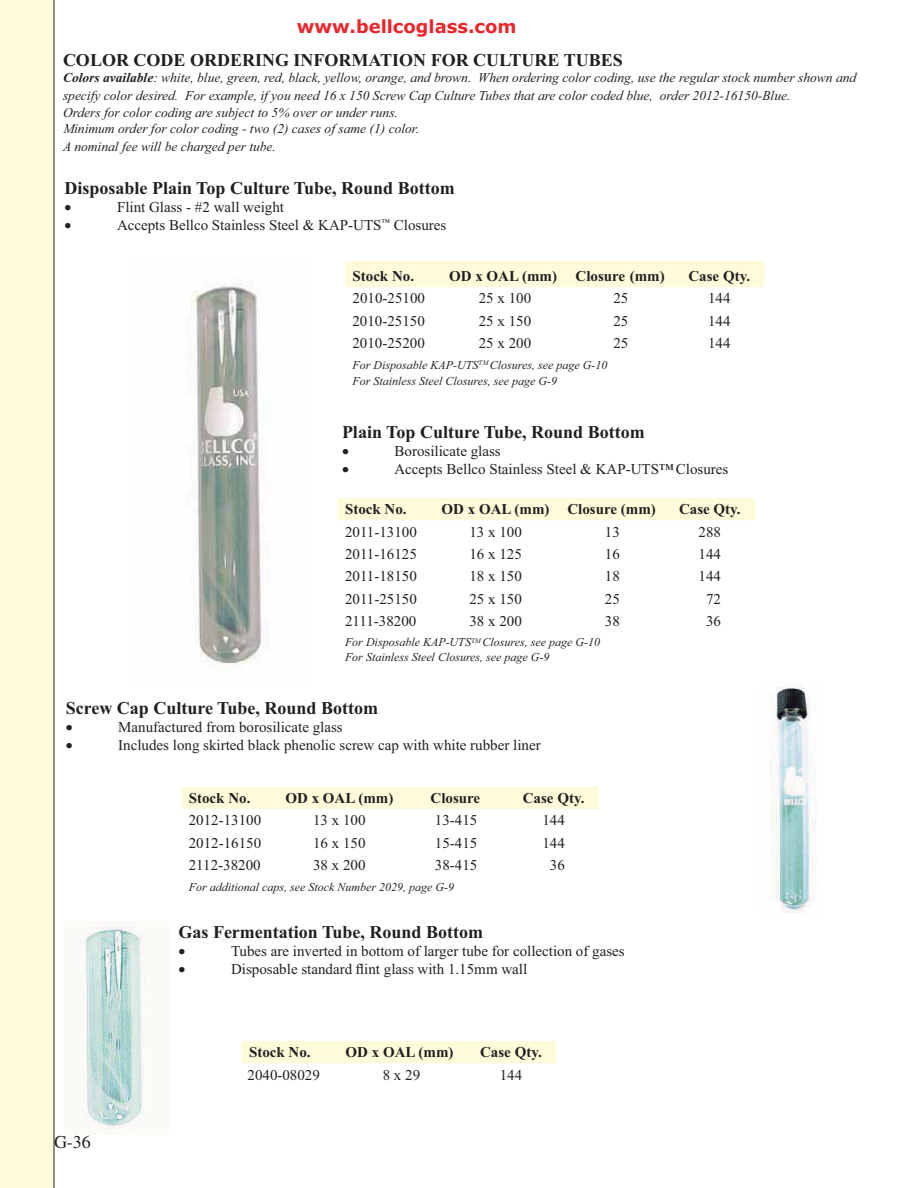
<style>
.page{position:relative;width:918px;height:1188px;background:#fff}
.page>*{position:absolute;margin:0;border:0;box-sizing:border-box;transform-origin:0 0}
.t1{font:700 18px "Times New Roman";color:#231f20}
.t2{font:700 18px "Verdana";color:#ea252b}
.t3{font:15px "Times New Roman";color:#231f20}
.t4{font:700 15px "Times New Roman";color:#231f20}
.t5{font:italic 13.5px/18px "Times New Roman";color:#231f20}
.t6{font:italic 12px/16.2px "Times New Roman";color:#231f20}
.s1{font-weight:700}
</style>
<div class="page">
<div style="left:0;top:0;width:54px;height:1188px;background:#fefbda"></div>
<div style="left:345px;top:261px;width:420px;height:26px;background:#fefbda"></div>
<div style="left:242px;top:1041px;width:314px;height:22px;background:#fefbda"></div>
<div style="left:181px;top:787px;width:418px;height:22px;background:#fefbda"></div>
<div style="left:338px;top:498px;width:417px;height:22px;background:#fefbda"></div>
<img style="left:191px;top:283px;width:71px;height:381px">
<img style="left:772px;top:687px;width:43px;height:226px">
<img style="left:83px;top:925px;width:62px;height:205px">
<p class="t2" style="left:297px;top:17px;width:221px">www.bellcoglass.com</p>
<p class="t1" style="left:63px;top:54px;width:561px">COLOR CODE ORDERING INFORMATION FOR CULTURE TUBES</p>
<p class="t5" style="left:63px;top:70px;width:795px"><span class="s1">Colors available</span>: white, blue, green, red, black, yellow, orange, and brown. When ordering color coding, use the regular stock number shown and specify color desired. For example, if you need 16 x 150 Screw Cap Culture Tubes that are color coded blue, order 2012-16150-Blue.</p>
<p class="t5" style="left:63px;top:105px;width:358px;line-height:16.2px">Orders for color coding are subject to 5% over or under runs.<br>Minimum order for color coding - two (2) cases of same (1) color.</p>
<p class="t5" style="left:63px;top:139px;width:214px">A nominal fee will be charged per tube.</p>
<p class="t1" style="left:65px;top:182px;width:392px">Disposable Plain Top Culture Tube, Round Bottom</p>
<p class="t3" style="left:117px;top:202px;width:169px">Flint Glass - #2 wall weight</p>
<p class="t3" style="left:117px;top:220px;width:331px">Accepts Bellco Stainless Steel &amp; KAP-UTS<sup>™</sup> Closures</p>
<p class="t4" style="left:353px;top:271px;width:63px">Stock No.</p>
<p class="t4" style="left:449px;top:271px;width:217px">OD x OAL (mm) Closure (mm)</p>
<p class="t4" style="left:688px;top:271px;width:63px">Case Qty.</p>
<p class="t3" style="left:353px;top:293px;width:74px">2010-25100</p>
<p class="t3" style="left:479px;top:293px;width:54px">25 x 100</p>
<p class="t3" style="left:613px;top:293px;width:16px">25</p>
<p class="t3" style="left:708px;top:293px;width:24px">144</p>
<p class="t3" style="left:352px;top:315px;width:74px">2010-25150</p>
<p class="t3" style="left:479px;top:315px;width:54px">25 x 150</p>
<p class="t3" style="left:613px;top:315px;width:16px">25</p>
<p class="t3" style="left:708px;top:315px;width:24px">144</p>
<p class="t3" style="left:352px;top:338px;width:74px">2010-25200</p>
<p class="t3" style="left:479px;top:338px;width:54px">25 x 200</p>
<p class="t3" style="left:613px;top:338px;width:16px">25</p>
<p class="t3" style="left:708px;top:338px;width:24px">144</p>
<p class="t6" style="left:353px;top:358px;width:257px">For Disposable KAP-UTS<sup>TM</sup> Closures, see page G-10<br>For Stainless Steel Closures, see page G-9</p>
<p class="t1" style="left:342px;top:426px;width:304px">Plain Top Culture Tube, Round Bottom</p>
<p class="t3" style="left:395px;top:446px;width:108px">Borosilicate glass</p>
<p class="t3" style="left:395px;top:464px;width:335px">Accepts Bellco Stainless Steel &amp; KAP-UTS™Closures</p>
<p class="t4" style="left:345px;top:504px;width:63px">Stock No.</p>
<p class="t4" style="left:442px;top:504px;width:216px">OD x OAL (mm) Closure (mm)</p>
<p class="t4" style="left:679px;top:504px;width:63px">Case Qty.</p>
<p class="t3" style="left:345px;top:526px;width:73px">2011-13100</p>
<p class="t3" style="left:469px;top:526px;width:54px">13 x 100</p>
<p class="t3" style="left:605px;top:526px;width:16px">13</p>
<p class="t3" style="left:699px;top:526px;width:24px">288</p>
<p class="t3" style="left:345px;top:549px;width:73px">2011-16125</p>
<p class="t3" style="left:469px;top:549px;width:54px">16 x 125</p>
<p class="t3" style="left:605px;top:549px;width:16px">16</p>
<p class="t3" style="left:699px;top:549px;width:24px">144</p>
<p class="t3" style="left:345px;top:571px;width:73px">2011-18150</p>
<p class="t3" style="left:469px;top:571px;width:54px">18 x 150</p>
<p class="t3" style="left:605px;top:571px;width:16px">18</p>
<p class="t3" style="left:699px;top:571px;width:24px">144</p>
<p class="t3" style="left:345px;top:593px;width:73px">2011-25150</p>
<p class="t3" style="left:469px;top:593px;width:54px">25 x 150</p>
<p class="t3" style="left:605px;top:593px;width:16px">25</p>
<p class="t3" style="left:706px;top:593px;width:16px">72</p>
<p class="t3" style="left:345px;top:616px;width:73px">2111-38200</p>
<p class="t3" style="left:469px;top:616px;width:54px">38 x 200</p>
<p class="t3" style="left:605px;top:616px;width:16px">38</p>
<p class="t3" style="left:706px;top:616px;width:16px">36</p>
<p class="t6" style="left:345px;top:636px;width:257px;line-height:14.4px">For Disposable KAP-UTS<sup>TM</sup> Closures, see page G-10<br>For Stainless Steel Closures, see page G-9</p>
<p class="t1" style="left:66px;top:702px;width:314px">Screw Cap Culture Tube, Round Bottom</p>
<p class="t3" style="left:118px;top:722px;width:226px">Manufactured from borosilicate glass</p>
<p class="t3" style="left:118px;top:740px;width:424px">Includes long skirted black phenolic screw cap with white rubber liner</p>
<p class="t4" style="left:189px;top:793px;width:63px">Stock No.</p>
<p class="t4" style="left:285px;top:793px;width:109px">OD x OAL (mm)</p>
<p class="t4" style="left:431px;top:793px;width:51px">Closure</p>
<p class="t4" style="left:523px;top:793px;width:63px">Case Qty.</p>
<p class="t3" style="left:189px;top:815px;width:74px">2012-13100</p>
<p class="t3" style="left:313px;top:815px;width:54px">13 x 100</p>
<p class="t3" style="left:435px;top:815px;width:44px">13-415</p>
<p class="t3" style="left:542px;top:815px;width:24px">144</p>
<p class="t3" style="left:189px;top:837px;width:74px">2012-16150</p>
<p class="t3" style="left:313px;top:837px;width:54px">16 x 150</p>
<p class="t3" style="left:435px;top:837px;width:44px">15-415</p>
<p class="t3" style="left:542px;top:837px;width:24px">144</p>
<p class="t3" style="left:189px;top:860px;width:73px">2112-38200</p>
<p class="t3" style="left:313px;top:860px;width:54px">38 x 200</p>
<p class="t3" style="left:435px;top:860px;width:44px">38-415</p>
<p class="t3" style="left:550px;top:860px;width:16px">36</p>
<p class="t6" style="left:189px;top:880px;width:267px">For additional caps, see Stock Number 2029, page G-9</p>
<p class="t1" style="left:179px;top:926px;width:306px">Gas Fermentation Tube, Round Bottom</p>
<p class="t3" style="left:231px;top:945px;width:395px">Tubes are inverted in bottom of larger tube for collection of gases</p>
<p class="t3" style="left:231px;top:963px;width:298px">Disposable standard flint glass with 1.15mm wall</p>
<p class="t4" style="left:249px;top:1047px;width:63px">Stock No.</p>
<p class="t4" style="left:346px;top:1047px;width:109px">OD x OAL (mm)</p>
<p class="t4" style="left:480px;top:1047px;width:63px">Case Qty.</p>
<p class="t3" style="left:248px;top:1069px;width:74px">2040-08029</p>
<p class="t3" style="left:383px;top:1069px;width:39px">8 x 29</p>
<p class="t3" style="left:500px;top:1069px;width:24px">144</p>
</div>
